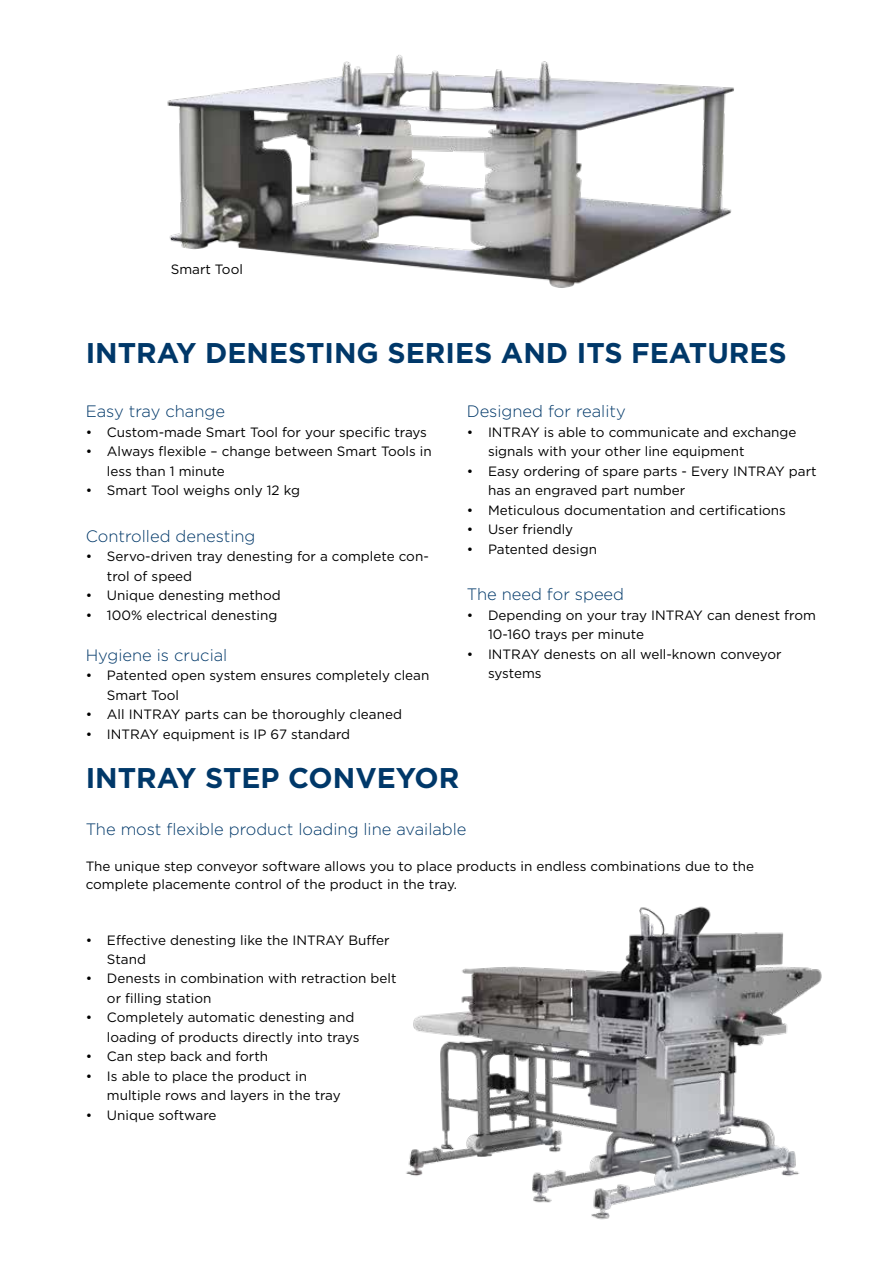
<style>
.page{position:relative;width:893px;height:1263px;background:#fff}
.page>*{position:absolute;margin:0;border:0;box-sizing:border-box;transform-origin:0 0}
.t1{font:700 28.5px "Gotham";color:#003869}
.t2{font:300 16.5px "Gotham";color:#003869}
.t3{font:13.5px/19.5px "Gotham";color:#000}
</style>
<div class="page">
<img style="left:167px;top:55px;width:567px;height:233px">
<img style="left:406px;top:906px;width:416px;height:314px">
<p class="t3" style="left:171px;top:260px;width:74px">Smart Tool</p>
<h1 class="t1" style="left:86px;top:334px;width:703px">INTRAY DENESTING SERIES AND ITS FEATURES</h1>
<p class="t2" style="left:86px;top:401px;width:141px">Easy tray change</p>
<p class="t3" style="left:86px;top:422px;width:343px">• Custom-made Smart Tool for your specific trays</p>
<p class="t3" style="left:107px;top:441px;width:326px;text-indent:-21px">• Always flexible – change between Smart Tools in less than 1 minute</p>
<p class="t3" style="left:86px;top:480px;width:216px">• Smart Tool weighs only 12 kg</p>
<p class="t2" style="left:86px;top:525px;width:171px">Controlled denesting</p>
<p class="t3" style="left:107px;top:546px;width:323px;text-indent:-21px">• Servo-driven tray denesting for a complete con&shy;trol of speed</p>
<p class="t3" style="left:86px;top:585px;width:197px">• Unique denesting method</p>
<p class="t3" style="left:86px;top:605px;width:193px">• 100% electrical denesting</p>
<p class="t2" style="left:86px;top:645px;width:143px">Hygiene is crucial</p>
<p class="t3" style="left:107px;top:666px;width:324px;text-indent:-21px">• Patented open system ensures completely clean<br>Smart Tool</p>
<p class="t3" style="left:86px;top:705px;width:318px">• All INTRAY parts can be thoroughly cleaned</p>
<p class="t3" style="left:86px;top:724px;width:266px">• INTRAY equipment is IP 67 standard</p>
<p class="t2" style="left:467px;top:401px;width:161px">Designed for reality</p>
<p class="t3" style="left:488px;top:422px;width:310px;text-indent:-21px">• INTRAY is able to communicate and exchange signals with your other line equipment</p>
<p class="t3" style="left:488px;top:461px;width:330px;text-indent:-21px">• Easy ordering of spare parts - Every INTRAY part has an engraved part number</p>
<p class="t3" style="left:467px;top:500px;width:321px">• Meticulous documentation and certifications</p>
<p class="t3" style="left:467px;top:519px;width:108px">• User friendly</p>
<p class="t3" style="left:467px;top:539px;width:132px">• Patented design</p>
<p class="t2" style="left:467px;top:584px;width:159px">The need for speed</p>
<p class="t3" style="left:488px;top:605px;width:329px;text-indent:-21px">• Depending on your tray INTRAY can denest from<br>10-160 trays per minute</p>
<p class="t3" style="left:488px;top:644px;width:295px;text-indent:-21px">• INTRAY denests on all well-known conveyor systems</p>
<h1 class="t1" style="left:86px;top:759px;width:375px">INTRAY STEP CONVEYOR</h1>
<p class="t2" style="left:86px;top:818px;width:382px">The most flexible product loading line available</p>
<p class="t3" style="left:86px;top:857px;width:670px;line-height:18px">The unique step conveyor software allows you to place products in endless combinations due to the complete placemente control of the product in the tray.</p>
<p class="t3" style="left:107px;top:930px;width:284px;text-indent:-21px">• Effective denesting like the INTRAY Buffer<br>Stand</p>
<p class="t3" style="left:107px;top:969px;width:291px;text-indent:-21px">• Denests in combination with retraction belt or filling station</p>
<p class="t3" style="left:107px;top:1008px;width:254px;text-indent:-21px">• Completely automatic denesting and loading of products directly into trays</p>
<p class="t3" style="left:86px;top:1047px;width:184px">• Can step back and forth</p>
<p class="t3" style="left:107px;top:1066px;width:235px;text-indent:-21px">• Is able to place the product in multiple rows and layers in the tray</p>
<p class="t3" style="left:86px;top:1105px;width:132px">• Unique software</p>
</div>
